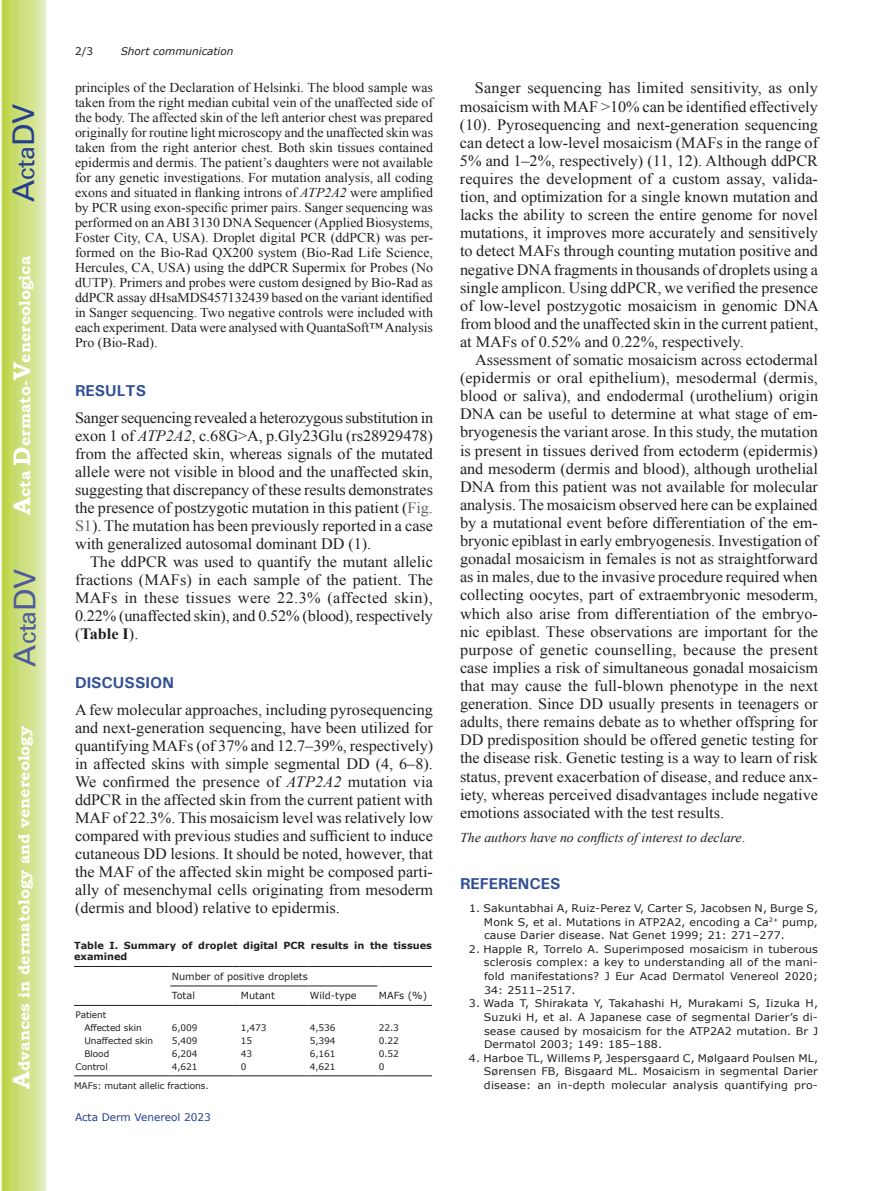
<style>
.page{position:relative;width:893px;height:1191px;background:#fff}
.page>*{position:absolute;margin:0;border:0;box-sizing:border-box;transform-origin:0 0}
.t1{font:30px "Univers";color:#4d5a9e}
.t2{font:30px "Univers";color:#253f8e}
.t3{font:15.75px/18.1px "Times New Roman";color:#231f20;text-align:justify}
.t4{font:700 15.75px "Bookman Old Style";color:#fff}
.t5{font:700 15.75px "Univers";color:#324f95}
.t6{font:13.5px/15px "Times New Roman";letter-spacing:-.005em;color:#231f20;text-align:justify}
.t7{font:italic 13.5px "Times New Roman";color:#231f20}
.t8{font:10.5px/13.6px "Verdana";letter-spacing:.01em;color:#231f20;text-align:justify;scale:1.05 1}
.t9{font:10.5px "Verdana";color:#253f8e}
.t10{font:italic 10.5px "Verdana";color:#231f20}
.t11{font:10.5px "Verdana";letter-spacing:.01em;color:#231f20}
.t12{font:700 9.75px/11.7px "Verdana";color:#231f20}
.t13{font:9.75px/19.5px "Verdana";color:#231f20}
.t14{font:9px/12.9px "Verdana";letter-spacing:-.01em;color:#231f20}
.s1{font-size:24px}
.s2{font-style:italic}
.s3{color:#636366}
.s4{font-weight:700}
.s5{font-style:normal}
</style>
<div class="page">
<svg style="left:1px;top:0;width:45px;height:1191px;background:#cfe084"></svg>
<hr style="left:170px;top:985px;width:69px;height:1px;background:#231f20">
<hr style="left:239px;top:985px;width:69px;height:1px;background:#231f20">
<hr style="left:308px;top:985px;width:69px;height:1px;background:#231f20">
<hr style="left:74px;top:966px;width:96px;height:1px;background:#231f20">
<hr style="left:170px;top:966px;width:69px;height:1px;background:#231f20">
<hr style="left:239px;top:966px;width:69px;height:1px;background:#231f20">
<hr style="left:308px;top:966px;width:69px;height:1px;background:#231f20">
<hr style="left:377px;top:966px;width:55px;height:1px;background:#231f20">
<hr style="left:74px;top:1005px;width:96px;height:1px;background:#231f20">
<hr style="left:170px;top:1005px;width:69px;height:1px;background:#231f20">
<hr style="left:239px;top:1005px;width:69px;height:1px;background:#231f20">
<hr style="left:308px;top:1005px;width:69px;height:1px;background:#231f20">
<hr style="left:377px;top:1005px;width:55px;height:1px;background:#231f20">
<hr style="left:74px;top:1075px;width:96px;height:1px;background:#231f20">
<hr style="left:170px;top:1075px;width:69px;height:1px;background:#231f20">
<hr style="left:239px;top:1075px;width:69px;height:1px;background:#231f20">
<hr style="left:308px;top:1075px;width:69px;height:1px;background:#231f20">
<hr style="left:377px;top:1075px;width:55px;height:1px;background:#231f20">
<h1 class="t2" style="left:6px;top:202px;width:100px;rotate:-90deg">A<span class="s1">cta</span>DV</h1>
<p class="t4" style="left:15px;top:515px;width:260px;rotate:-90deg"><span class="s1">A</span>cta <span class="s1">D</span>ermato-<span class="s1">V</span>enereologica</p>
<h1 class="t1" style="left:7px;top:666px;width:100px;rotate:-90deg">A<span class="s1">cta</span>DV</h1>
<p class="t4" style="left:15px;top:1088px;width:364px;rotate:-90deg"><span class="s1">A</span>dvances in dermatology and venereology</p>
<p class="t11" style="left:75px;top:44px;width:20px">2/3</p>
<p class="t10" style="left:121px;top:44px;width:114px">Short communication</p>
<p class="t6" style="left:75px;top:80px;width:360px">principles of the Declaration of Helsinki. The blood sample was taken from the right median cubital vein of the unaffected side of the body. The affected skin of the left anterior chest was prepared originally for routine light microscopy and the unaffected skin was taken from the right anterior chest. Both skin tissues contained epidermis and dermis. The patient’s daughters were not available for any genetic investigations. For mutation analysis, all coding exons and situated in flanking introns of <span class="s2">ATP2A2</span> were amplified by PCR using exon-specific primer pairs. Sanger sequencing was performed on an ABI 3130 DNA Sequencer (Applied Biosystems, Foster City, CA, USA). Droplet digital PCR (ddPCR) was per&shy;formed on the Bio-Rad QX200 system (Bio-Rad Life Science, Hercules, CA, USA) using the ddPCR Supermix for Probes (No dUTP). Primers and probes were custom designed by Bio-Rad as ddPCR assay dHsaMDS457132439 based on the variant identified in Sanger sequencing. Two negative controls were included with each experiment. Data were analysed with QuantaSoft™ Analysis Pro (Bio-Rad).</p>
<p class="t5" style="left:75px;top:380px;width:73px">RESULTS</p>
<p class="t3" style="left:75px;top:408px;width:360px">Sanger sequencing revealed a heterozygous substitution in exon 1 of <span class="s2">ATP2A2</span>, c.68G&gt;A, p.Gly23Glu (rs28929478) from the affected skin, whereas signals of the mutated allele were not visible in blood and the unaffected skin, suggesting that discrepancy of these results demonstrates the presence of postzygotic mutation in this patient (<span class="s3">Fig.<br>S1</span>). The mutation has been previously reported in a case with generalized autosomal dominant DD (1).</p>
<p class="t3" style="left:75px;top:552px;width:360px;text-indent:15px">The ddPCR was used to quantify the mutant allelic fractions (MAFs) in each sample of the patient. The MAFs in these tissues were 22.3% (affected skin), 0.22% (unaffected skin), and 0.52% (blood), respectively (<span class="s4">Table I</span>).</p>
<p class="t5" style="left:75px;top:672px;width:101px">DISCUSSION</p>
<p class="t3" style="left:75px;top:700px;width:360px">A few molecular approaches, including pyrosequencing and next-generation sequencing, have been utilized for quantifying MAFs (of 37% and 12.7–39%, respectively) in affected skins with simple segmental DD (4, 6–8).<br>We confirmed the presence of <span class="s2">ATP2A2</span> mutation via ddPCR in the affected skin from the current patient with MAF of 22.3%. This mosaicism level was relatively low compared with previous studies and sufficient to induce cutaneous DD lesions. It should be noted, however, that the MAF of the affected skin might be composed parti&shy;ally of mesenchymal cells originating from mesoderm (dermis and blood) relative to epidermis.</p>
<p class="t12" style="left:74px;top:939px;width:359px">Table I. Summary of droplet digital PCR results in the tissues examined</p>
<p class="t13" style="left:172px;top:966px;width:138px">Number of positive droplets<br>Total</p>
<p class="t13" style="left:241px;top:986px;width:36px">Mutant</p>
<p class="t13" style="left:310px;top:986px;width:48px">Wild-type</p>
<p class="t13" style="left:379px;top:986px;width:50px">MAFs (%)</p>
<p class="t14" style="left:84px;top:1008px;width:59px;text-indent:-9px">Patient<br>Affected skin</p>
<p class="t14" style="left:172px;top:1021px;width:27px">6,009</p>
<p class="t14" style="left:241px;top:1021px;width:27px">1,473</p>
<p class="t14" style="left:310px;top:1021px;width:27px">4,536</p>
<p class="t14" style="left:379px;top:1021px;width:22px">22.3</p>
<p class="t14" style="left:84px;top:1034px;width:70px">Unaffected skin</p>
<p class="t14" style="left:172px;top:1034px;width:27px">5,409</p>
<p class="t14" style="left:241px;top:1034px;width:13px">15</p>
<p class="t14" style="left:310px;top:1034px;width:27px">5,394</p>
<p class="t14" style="left:379px;top:1034px;width:22px">0.22</p>
<p class="t14" style="left:84px;top:1047px;width:26px">Blood</p>
<p class="t14" style="left:172px;top:1047px;width:27px">6,204</p>
<p class="t14" style="left:241px;top:1047px;width:13px">43</p>
<p class="t14" style="left:310px;top:1047px;width:27px">6,161</p>
<p class="t14" style="left:379px;top:1047px;width:22px">0.52</p>
<p class="t14" style="left:76px;top:1060px;width:34px">Control</p>
<p class="t14" style="left:172px;top:1060px;width:27px">4,621</p>
<p class="t14" style="left:241px;top:1060px;width:7px">0</p>
<p class="t14" style="left:310px;top:1060px;width:27px">4,621</p>
<p class="t14" style="left:379px;top:1060px;width:7px">0</p>
<p class="t14" style="left:74px;top:1079px;width:136px">MAFs: mutant allelic fractions.</p>
<p class="t9" style="left:75px;top:1109px;width:137px">Acta Derm Venereol 2023</p>
<p class="t3" style="left:460px;top:79px;width:360px;text-indent:15px">Sanger sequencing has limited sensitivity, as only mosaicism with MAF &gt;10% can be identified effectively (10). Pyrosequencing and next-generation sequencing can detect a low-level mosaicism (MAFs in the range of 5% and 1–2%, respectively) (11, 12). Although ddPCR requires the development of a custom assay, valida&shy;tion, and optimization for a single known mutation and lacks the ability to screen the entire genome for novel mutations, it improves more accurately and sensitively to detect MAFs through counting mutation positive and negative DNA fragments in thousands of droplets using a single amplicon. Using ddPCR, we verified the presence of low-level postzygotic mosaicism in genomic DNA from blood and the unaffected skin in the current patient, at MAFs of 0.52% and 0.22%, respectively.</p>
<p class="t3" style="left:460px;top:350px;width:360px;text-indent:15px">Assessment of somatic mosaicism across ectodermal (epidermis or oral epithelium), mesodermal (dermis, blood or saliva), and endodermal (urothelium) origin DNA can be useful to determine at what stage of em&shy;bryogenesis the variant arose. In this study, the mutation is present in tissues derived from ectoderm (epidermis) and mesoderm (dermis and blood), although urothelial DNA from this patient was not available for molecular analysis. The mosaicism observed here can be explained by a mutational event before differentiation of the em&shy;bryonic epiblast in early embryogenesis. Investigation of gonadal mosaicism in females is not as straightforward as in males, due to the invasive procedure required when collecting oocytes, part of extraembryonic mesoderm, which also arise from differentiation of the embryo&shy;nic epiblast. These observations are important for the purpose of genetic counselling, because the present case implies a risk of simultaneous gonadal mosaicism that may cause the full-blown phenotype in the next generation. Since DD usually presents in teenagers or adults, there remains debate as to whether offspring for DD predisposition should be offered genetic testing for the disease risk. Genetic testing is a way to learn of risk status, prevent exacerbation of disease, and reduce anx&shy;iety, whereas perceived disadvantages include negative emotions associated with the test results.</p>
<p class="t7" style="left:460px;top:828px;width:287px">The authors have no conflicts of interest to declare<span class="s5">.</span></p>
<p class="t5" style="left:460px;top:874px;width:102px">REFERENCES</p>
<p class="t8" style="left:484px;top:901px;width:320px;text-indent:-15px">1. Sakuntabhai A, Ruiz-Perez V, Carter S, Jacobsen N, Burge S, Monk S, et al. Mutations in ATP2A2, encoding a Ca<sup>2+</sup> pump, cause Darier disease. Nat Genet 1999; 21: 271–277.</p>
<p class="t8" style="left:484px;top:942px;width:320px;text-indent:-15px">2. Happle R, Torrelo A. Superimposed mosaicism in tuberous sclerosis complex: a key to understanding all of the mani&shy;fold manifestations? J Eur Acad Dermatol Venereol 2020; 34: 2511–2517.</p>
<p class="t8" style="left:484px;top:996px;width:320px;text-indent:-15px">3. Wada T, Shirakata Y, Takahashi H, Murakami S, Iizuka H, Suzuki H, et al. A Japanese case of segmental Darier’s di&shy;sease caused by mosaicism for the ATP2A2 mutation. Br J Dermatol 2003; 149: 185–188.</p>
<p class="t8" style="left:484px;top:1051px;width:320px;text-indent:-15px">4. Harboe TL, Willems P, Jespersgaard C, Mølgaard Poulsen ML, Sørensen FB, Bisgaard ML. Mosaicism in segmental Darier disease: an in-depth molecular analysis quantifying pro-</p>
</div>
